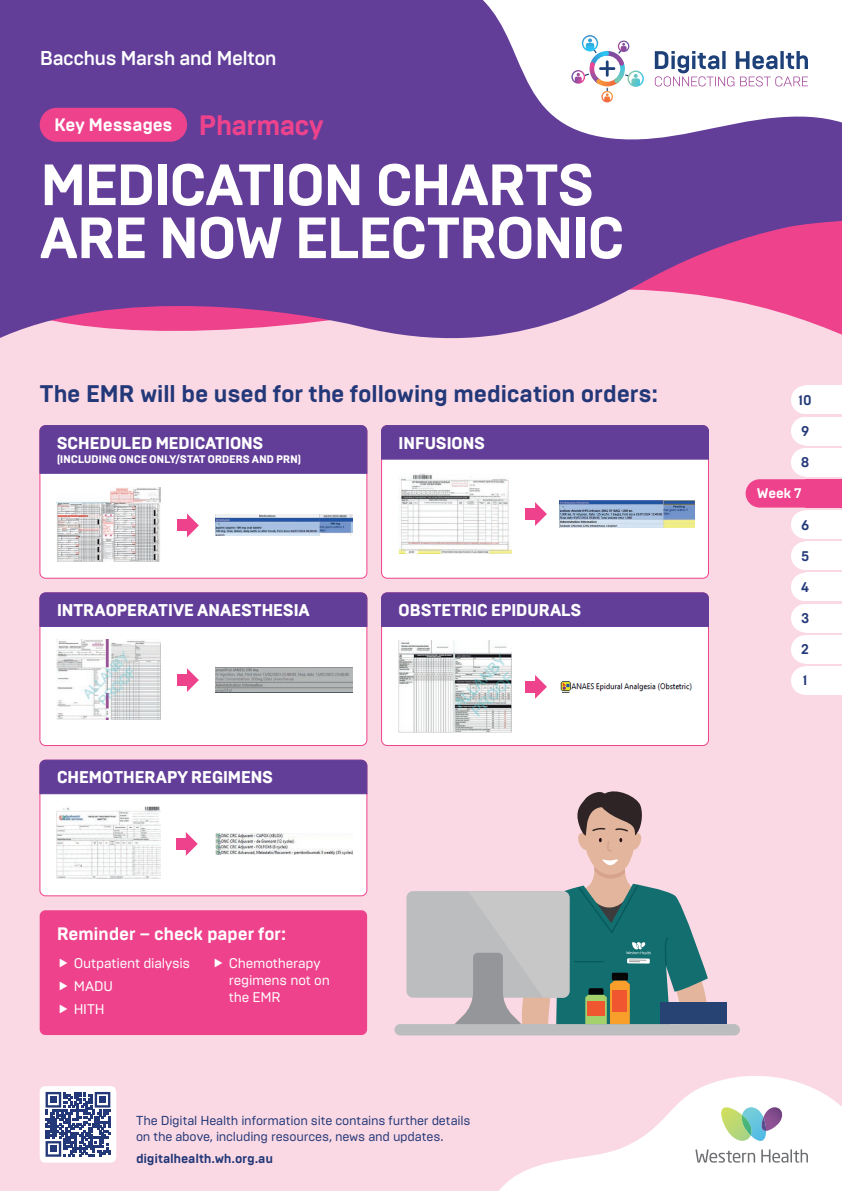
<style>
.page{position:relative;width:842px;height:1191px;background:#fbd9e4}
.page>*{position:absolute;margin:0;border:0;box-sizing:border-box;transform-origin:0 0}
.t1{font:700 58px/53px "Brutal Type";letter-spacing:-.045em;color:#fff}
.t2{font:700 28px "Brutal Type";letter-spacing:-.035em;color:#ee438c}
.t3{font:700 24px "Brutal Type";letter-spacing:-.02em;color:#233878}
.t4{font:500 20px "Brutal Type";letter-spacing:-.035em;color:#fff}
.t5{font:700 18px "Brutal Type";letter-spacing:-.02em;color:#fff}
.t6{font:800 17px "Brutal Type";letter-spacing:-.035em;color:#fff}
.t7{font:14px/22.7px "Brutal Type";letter-spacing:-.015em;color:#fff}
.t8{font:700 14px "Brutal Type";color:#233878}
.t9{font:700 14px "Brutal Type";color:#fff}
.t10{font:13px/16px "Brutal Type";letter-spacing:-.015em;color:#233878}
.t11{font:700 13px "Brutal Type";letter-spacing:-.015em;color:#233878}
.t12{font:800 11px "Brutal Type";letter-spacing:-.03em;color:#fff}
</style>
<div class="page">
<svg style="left:0;top:0;width:842px;height:339px;background:#76489c"></svg>
<svg style="left:473px;top:0;width:369px;height:145px;background:#d2c8e1"></svg>
<svg style="left:499px;top:1076px;width:343px;height:115px;fill:#fff"></svg>
<svg style="left:655px;top:51px;width:153px;height:35px;background:#c4c6d9"></svg>
<svg style="left:571px;top:35px;width:73px;height:67px;background:#e2e3eb"></svg>
<svg style="left:718px;top:1107px;width:65px;height:36px;background:#becec3"></svg>
<img style="left:742px;top:1115px;width:10px;height:20px">
<svg style="left:695px;top:1149px;width:60px;height:13px"></svg>
<svg style="left:761px;top:1149px;width:47px;height:13px"></svg>
<div style="left:833px;top:1182px;width:9px;height:9px;background:#fff"></div>
<div style="left:805px;top:386px;width:37px;height:28px;background:#fff"></div>
<div style="left:805px;top:479px;width:37px;height:28px;background:#ee438c"></div>
<div style="left:805px;top:417px;width:37px;height:28px;background:#fff"></div>
<div style="left:805px;top:448px;width:37px;height:28px;background:#fff"></div>
<div style="left:805px;top:510px;width:37px;height:29px;background:#fff"></div>
<div style="left:805px;top:541px;width:37px;height:29px;background:#fff"></div>
<div style="left:805px;top:573px;width:37px;height:28px;background:#fff"></div>
<div style="left:805px;top:604px;width:37px;height:28px;background:#fff"></div>
<div style="left:805px;top:635px;width:37px;height:28px;background:#fff"></div>
<div style="left:805px;top:666px;width:37px;height:28px;background:#fff"></div>
<div style="left:40px;top:108px;width:147px;height:34px;background:#ee438c;border-radius:17px"></div>
<div style="left:746px;top:479px;width:73px;height:28px;background:#ee438c;border-radius:14px"></div>
<div style="left:791px;top:386px;width:28px;height:28px;background:#fff;border-radius:50%"></div>
<div style="left:791px;top:417px;width:28px;height:28px;background:#fff;border-radius:50%"></div>
<div style="left:791px;top:448px;width:28px;height:28px;background:#fff;border-radius:50%"></div>
<div style="left:791px;top:510px;width:28px;height:29px;background:#fff;border-radius:50%"></div>
<div style="left:791px;top:541px;width:28px;height:29px;background:#fff;border-radius:50%"></div>
<div style="left:791px;top:573px;width:28px;height:28px;background:#fff;border-radius:50%"></div>
<div style="left:791px;top:604px;width:28px;height:28px;background:#fff;border-radius:50%"></div>
<div style="left:791px;top:635px;width:28px;height:28px;background:#fff;border-radius:50%"></div>
<div style="left:791px;top:666px;width:28px;height:28px;background:#fff;border-radius:50%"></div>
<div style="left:40px;top:1086px;width:76px;height:76px;background:#fff;border-radius:6px"></div>
<svg style="left:41px;top:1087px;width:74px;height:74px"></svg>
<div style="left:50px;top:1096px;width:7px;height:7px;background:#233878"></div>
<div style="left:99px;top:1096px;width:7px;height:7px;background:#233878"></div>
<div style="left:50px;top:1145px;width:7px;height:7px;background:#233878"></div>
<div style="left:40px;top:425px;width:327px;height:153px;background:#fff;border-radius:6px"></div>
<div style="left:40px;top:425px;width:327px;height:153px;border:1px solid #ee438c;border-radius:6px"></div>
<div style="left:382px;top:425px;width:326px;height:153px;background:#fff;border-radius:6px"></div>
<div style="left:381px;top:425px;width:328px;height:153px;border:1px solid #ee438c;border-radius:6px"></div>
<div style="left:382px;top:593px;width:326px;height:152px;background:#fff;border-radius:6px"></div>
<div style="left:381px;top:592px;width:328px;height:154px;border:1px solid #ee438c;border-radius:6px"></div>
<div style="left:40px;top:593px;width:327px;height:152px;background:#fff;border-radius:6px"></div>
<div style="left:40px;top:592px;width:327px;height:154px;border:1px solid #ee438c;border-radius:6px"></div>
<div style="left:40px;top:760px;width:327px;height:135px;background:#fff;border-radius:6px"></div>
<div style="left:40px;top:760px;width:327px;height:136px;border:1px solid #ee438c;border-radius:6px"></div>
<div style="left:40px;top:910px;width:327px;height:125px;background:#ee438c;border-radius:6px"></div>
<div style="left:39px;top:425px;width:328px;height:49px;background:#623e99"></div>
<div style="left:381px;top:425px;width:328px;height:34px;background:#623e99"></div>
<div style="left:381px;top:592px;width:328px;height:35px;background:#623e99"></div>
<div style="left:39px;top:592px;width:328px;height:35px;background:#623e99"></div>
<div style="left:39px;top:759px;width:328px;height:35px;background:#623e99"></div>
<div style="left:394px;top:1024px;width:346px;height:11px;background:#bcbdbf;border-radius:6px"></div>
<div style="left:406px;top:891px;width:163px;height:106px;background:#bcbdbf;border-radius:7px"></div>
<svg style="left:454px;top:791px;width:254px;height:234px"></svg>
<div style="left:587px;top:1001px;width:18px;height:14px;background:#f05730"></div>
<div style="left:660px;top:1002px;width:66px;height:22px;background:#274374"></div>
<img style="left:57px;top:488px;width:104px;height:74px">
<div style="left:177px;top:519px;width:13px;height:12px;background:#ee438c"></div>
<svg style="left:187px;top:513px;width:12px;height:24px"></svg>
<div style="left:177px;top:674px;width:13px;height:12px;background:#ee438c"></div>
<svg style="left:187px;top:668px;width:12px;height:24px"></svg>
<div style="left:176px;top:838px;width:13px;height:12px;background:#ee438c"></div>
<svg style="left:186px;top:832px;width:12px;height:24px"></svg>
<div style="left:525px;top:681px;width:13px;height:12px;background:#ee438c"></div>
<svg style="left:535px;top:675px;width:12px;height:24px"></svg>
<div style="left:525px;top:508px;width:13px;height:12px;background:#ee438c"></div>
<svg style="left:535px;top:502px;width:12px;height:24px"></svg>
<img style="left:215px;top:514px;width:138px;height:22px">
<img style="left:398px;top:474px;width:113px;height:79px">
<img style="left:560px;top:501px;width:134px;height:26px">
<img style="left:57px;top:640px;width:104px;height:79px">
<img style="left:215px;top:668px;width:138px;height:24px">
<img style="left:398px;top:641px;width:113px;height:91px">
<img style="left:560px;top:681px;width:132px;height:11px">
<img style="left:57px;top:807px;width:104px;height:71px">
<img style="left:215px;top:833px;width:138px;height:21px">
<h3 class="t4" style="left:40px;top:46px;width:238px">Bacchus Marsh and Melton</h3>
<h3 class="t5" style="left:54px;top:114px;width:120px">Key Messages</h3>
<h2 class="t2" style="left:198px;top:108px;width:127px">Pharmacy</h2>
<h1 class="t1" style="left:40px;top:158px;width:587px">MEDICATION CHARTS<br>ARE NOW ELECTRONIC</h1>
<h3 class="t3" style="left:40px;top:379px;width:620px">The EMR will be used for the following medication orders:</h3>
<h3 class="t6" style="left:57px;top:432px;width:208px">SCHEDULED MEDICATIONS</h3>
<p class="t12" style="left:57px;top:452px;width:246px">(INCLUDING ONCE ONLY/STAT ORDERS AND PRN)</p>
<h3 class="t6" style="left:398px;top:432px;width:89px">INFUSIONS</h3>
<h3 class="t6" style="left:57px;top:599px;width:255px">INTRAOPERATIVE ANAESTHESIA</h3>
<h3 class="t6" style="left:398px;top:599px;width:185px">OBSTETRIC EPIDURALS</h3>
<h3 class="t6" style="left:57px;top:767px;width:218px">CHEMOTHERAPY REGIMENS</h3>
<h3 class="t5" style="left:57px;top:922px;width:231px">Reminder – check paper for:</h3>
<p class="t7" style="left:74px;top:952px;width:118px">Outpatient dialysis<br>MADU<br>HITH</p>
<p class="t7" style="left:229px;top:954px;width:102px;line-height:17px">Chemotherapy regimens not on the EMR</p>
<p class="t10" style="left:136px;top:1112px;width:336px">The Digital Health information site contains further details on the above, including resources, news and updates.</p>
<p class="t11" style="left:136px;top:1150px;width:139px">digitalhealth.wh.org.au</p>
<p class="t8" style="left:799px;top:391px;width:15px">10</p>
<p class="t8" style="left:801px;top:422px;width:10px">9</p>
<p class="t8" style="left:801px;top:454px;width:10px">8</p>
<p class="t9" style="left:757px;top:485px;width:46px">Week 7</p>
<p class="t8" style="left:801px;top:516px;width:10px">6</p>
<p class="t8" style="left:801px;top:547px;width:10px">5</p>
<p class="t8" style="left:801px;top:578px;width:9px">4</p>
<p class="t8" style="left:801px;top:609px;width:10px">3</p>
<p class="t8" style="left:801px;top:641px;width:9px">2</p>
<p class="t8" style="left:803px;top:672px;width:6px">1</p>
</div>
